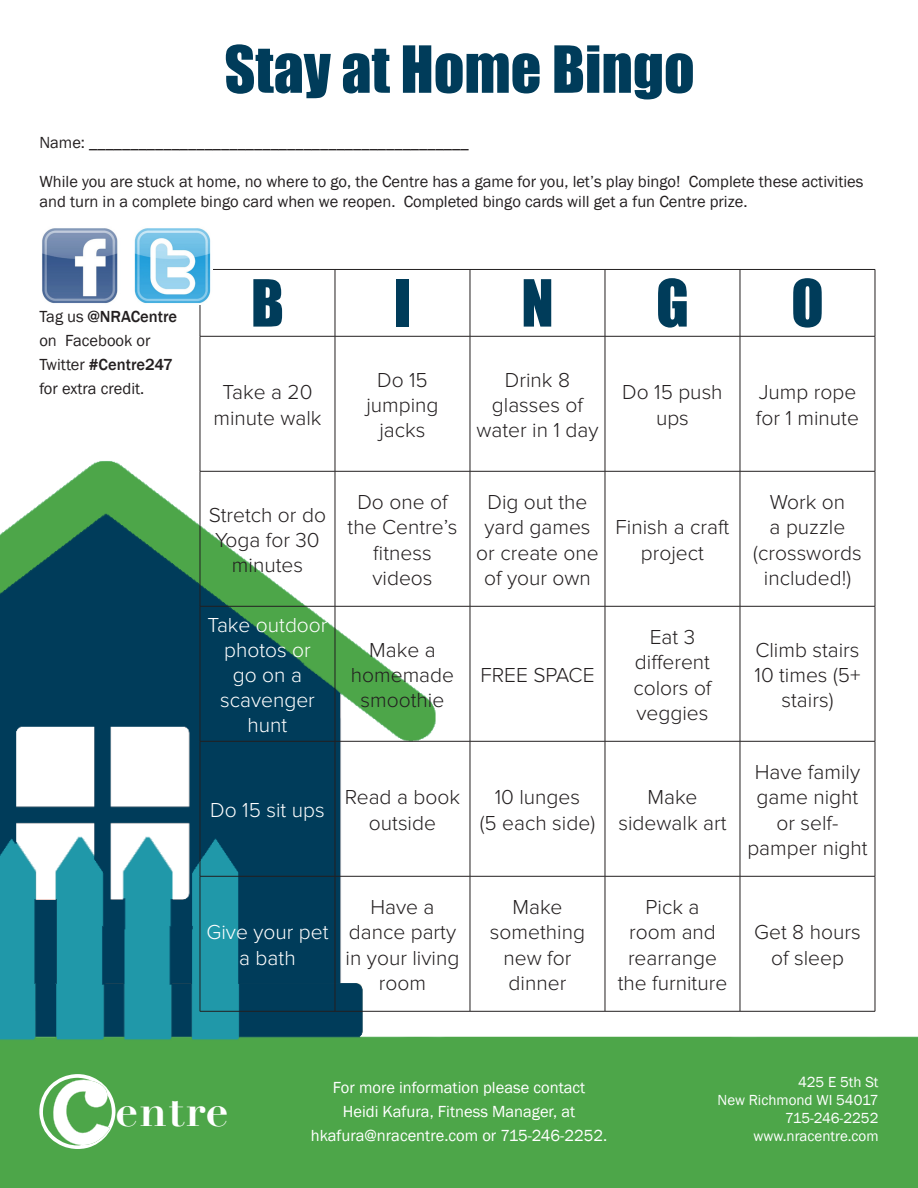
<style>
.page{position:relative;width:918px;height:1188px;background:#fff}
.page>*{position:absolute;margin:0;border:0;box-sizing:border-box;transform-origin:0 0}
.t1{font:60px "Impact";color:#003c5a}
.t2{font:700 45.15px "Didot LT Std";letter-spacing:.015em;color:#fff}
.t3{font:300 21px/25.2px "Proxima Nova";color:#231f20;text-align:center}
.t4{font:300 21px/25.2px "Proxima Nova";color:#fff;text-align:center}
.t5{font:16.5px/24px "Franklin Gothic";color:#231f20}
.Paragraph_Style_No_H{font:16.5px "Franklin Gothic";color:#fff}
.t6{font:15px "Franklin Gothic";color:#fff}
.s1{font-weight:500}
</style>
<div class="page">
<img style="left:1px;top:296px;width:917px;height:892px">
<hr style="left:200px;top:269px;width:135px;height:1px;background:#231f20">
<hr style="left:200px;top:270px;width:1px;height:66px;background:#231f20">
<hr style="left:335px;top:269px;width:135px;height:1px;background:#231f20">
<hr style="left:335px;top:270px;width:1px;height:66px;background:#231f20">
<hr style="left:470px;top:269px;width:135px;height:1px;background:#231f20">
<hr style="left:470px;top:270px;width:1px;height:66px;background:#231f20">
<hr style="left:605px;top:269px;width:135px;height:1px;background:#231f20">
<hr style="left:605px;top:270px;width:1px;height:66px;background:#231f20">
<hr style="left:740px;top:269px;width:135px;height:1px;background:#231f20">
<hr style="left:740px;top:270px;width:1px;height:66px;background:#231f20">
<hr style="left:875px;top:270px;width:1px;height:66px;background:#231f20">
<hr style="left:200px;top:336px;width:135px;height:1px;background:#231f20">
<hr style="left:200px;top:336px;width:1px;height:135px;background:#231f20">
<hr style="left:335px;top:336px;width:135px;height:1px;background:#231f20">
<hr style="left:335px;top:336px;width:1px;height:135px;background:#231f20">
<hr style="left:470px;top:336px;width:135px;height:1px;background:#231f20">
<hr style="left:470px;top:336px;width:1px;height:135px;background:#231f20">
<hr style="left:605px;top:336px;width:135px;height:1px;background:#231f20">
<hr style="left:605px;top:336px;width:1px;height:135px;background:#231f20">
<hr style="left:740px;top:336px;width:135px;height:1px;background:#231f20">
<hr style="left:740px;top:336px;width:1px;height:135px;background:#231f20">
<hr style="left:875px;top:336px;width:1px;height:135px;background:#231f20">
<hr style="left:200px;top:471px;width:135px;height:1px;background:#231f20">
<hr style="left:200px;top:471px;width:1px;height:135px;background:#231f20">
<hr style="left:335px;top:471px;width:135px;height:1px;background:#231f20">
<hr style="left:335px;top:471px;width:1px;height:135px;background:#231f20">
<hr style="left:470px;top:471px;width:135px;height:1px;background:#231f20">
<hr style="left:470px;top:471px;width:1px;height:135px;background:#231f20">
<hr style="left:605px;top:471px;width:135px;height:1px;background:#231f20">
<hr style="left:605px;top:471px;width:1px;height:135px;background:#231f20">
<hr style="left:740px;top:471px;width:135px;height:1px;background:#231f20">
<hr style="left:740px;top:471px;width:1px;height:135px;background:#231f20">
<hr style="left:875px;top:471px;width:1px;height:135px;background:#231f20">
<hr style="left:200px;top:606px;width:135px;height:1px;background:#231f20">
<hr style="left:200px;top:606px;width:1px;height:135px;background:#231f20">
<hr style="left:335px;top:606px;width:135px;height:1px;background:#231f20">
<hr style="left:335px;top:606px;width:1px;height:135px;background:#231f20">
<hr style="left:470px;top:606px;width:135px;height:1px;background:#231f20">
<hr style="left:470px;top:606px;width:1px;height:135px;background:#231f20">
<hr style="left:605px;top:606px;width:135px;height:1px;background:#231f20">
<hr style="left:605px;top:606px;width:1px;height:135px;background:#231f20">
<hr style="left:740px;top:606px;width:135px;height:1px;background:#231f20">
<hr style="left:740px;top:606px;width:1px;height:135px;background:#231f20">
<hr style="left:875px;top:606px;width:1px;height:135px;background:#231f20">
<hr style="left:200px;top:741px;width:135px;height:1px;background:#231f20">
<hr style="left:200px;top:741px;width:1px;height:135px;background:#231f20">
<hr style="left:335px;top:741px;width:135px;height:1px;background:#231f20">
<hr style="left:335px;top:741px;width:1px;height:135px;background:#231f20">
<hr style="left:470px;top:741px;width:135px;height:1px;background:#231f20">
<hr style="left:470px;top:741px;width:1px;height:135px;background:#231f20">
<hr style="left:605px;top:741px;width:135px;height:1px;background:#231f20">
<hr style="left:605px;top:741px;width:1px;height:135px;background:#231f20">
<hr style="left:740px;top:741px;width:135px;height:1px;background:#231f20">
<hr style="left:740px;top:741px;width:1px;height:135px;background:#231f20">
<hr style="left:875px;top:741px;width:1px;height:135px;background:#231f20">
<hr style="left:200px;top:876px;width:135px;height:1px;background:#231f20">
<hr style="left:200px;top:876px;width:1px;height:135px;background:#231f20">
<hr style="left:335px;top:876px;width:135px;height:1px;background:#231f20">
<hr style="left:335px;top:876px;width:1px;height:135px;background:#231f20">
<hr style="left:470px;top:876px;width:135px;height:1px;background:#231f20">
<hr style="left:470px;top:876px;width:1px;height:135px;background:#231f20">
<hr style="left:605px;top:876px;width:135px;height:1px;background:#231f20">
<hr style="left:605px;top:876px;width:1px;height:135px;background:#231f20">
<hr style="left:740px;top:876px;width:135px;height:1px;background:#231f20">
<hr style="left:740px;top:876px;width:1px;height:135px;background:#231f20">
<hr style="left:875px;top:876px;width:1px;height:135px;background:#231f20">
<hr style="left:200px;top:1011px;width:135px;height:1px;background:#231f20">
<hr style="left:335px;top:1011px;width:135px;height:1px;background:#231f20">
<hr style="left:470px;top:1011px;width:135px;height:1px;background:#231f20">
<hr style="left:605px;top:1011px;width:135px;height:1px;background:#231f20">
<hr style="left:740px;top:1011px;width:135px;height:1px;background:#231f20">
<svg style="left:39px;top:1074px;width:76px;height:75px"></svg>
<img style="left:39px;top:228px;width:173px;height:77px">
<p class="t1" style="left:224px;top:23px;width:472px">Stay at Home Bingo</p>
<p class="t5" style="left:39px;top:130px;width:431px">Name: ______________________________________________</p>
<p class="t5" style="left:39px;top:172px;width:826px;line-height:19.8px">While you are stuck at home, no where to go, the Centre has a game for you, let’s play bingo! Complete these activities and turn in a complete bingo card when we reopen. Completed bingo cards will get a fun Centre prize.</p>
<p class="t5" style="left:39px;top:305px;width:139px">Tag us <span class="s1">@NRACentre </span>on Facebook or<br>Twitter <span class="s1">#Centre247 </span>for extra credit.</p>
<p class="t1" style="left:251px;top:257px;width:35px">B</p>
<p class="t1" style="left:394px;top:257px;width:19px">I</p>
<p class="t1" style="left:521px;top:257px;width:34px">N</p>
<p class="t1" style="left:656px;top:257px;width:35px">G</p>
<p class="t1" style="left:791px;top:257px;width:34px">O</p>
<p class="t3" style="left:213px;top:380px;width:110px">Take a 20 minute walk</p>
<p class="t3" style="left:366px;top:368px;width:74px">Do 15 jumping jacks</p>
<p class="t3" style="left:476px;top:368px;width:124px">Drink 8 glasses of water in 1 day</p>
<p class="t3" style="left:622px;top:380px;width:102px">Do 15 push ups</p>
<p class="t3" style="left:756px;top:380px;width:104px;text-align:left">Jump rope for 1 minute</p>
<p class="t3" style="left:209px;top:503px;width:119px">Stretch or do<br>Yoga for 30 minutes</p>
<p class="t4" style="left:207px;top:612px;width:122px">Take outdoor photos or<br>go on a scavenger hunt</p>
<p class="t3" style="left:348px;top:490px;width:111px">Do one of the Centre’s fitness videos</p>
<p class="t3" style="left:476px;top:490px;width:124px">Dig out the yard games or create one of your own</p>
<p class="t3" style="left:351px;top:638px;width:105px">Make a homemade smoothie</p>
<p class="t3" style="left:480px;top:663px;width:116px">FREE SPACE</p>
<p class="t3" style="left:616px;top:515px;width:115px">Finish a craft project</p>
<p class="t3" style="left:633px;top:625px;width:80px">Eat 3 different colors of veggies</p>
<p class="t4" style="left:210px;top:798px;width:116px">Do 15 sit ups</p>
<p class="t3" style="left:345px;top:785px;width:117px">Read a book outside</p>
<p class="t3" style="left:495px;top:785px;width:87px">10 lunges</p>
<p class="t3" style="left:480px;top:810px;width:117px">(5 each side)</p>
<p class="t3" style="left:618px;top:785px;width:109px">Make sidewalk art</p>
<p class="t4" style="left:206px;top:920px;width:123px">Give your pet a bath</p>
<p class="t3" style="left:346px;top:895px;width:115px">Have a dance party in your living room</p>
<p class="t3" style="left:490px;top:895px;width:97px">Make something new for dinner</p>
<p class="t3" style="left:618px;top:895px;width:111px">Pick a<br>room and rearrange the furniture</p>
<p class="t3" style="left:753px;top:490px;width:110px">Work on<br>a puzzle (crosswords included!)</p>
<p class="t3" style="left:755px;top:638px;width:107px">Climb stairs<br>10 times (5+ stairs)</p>
<p class="t3" style="left:747px;top:760px;width:122px">Have family game night or self&shy;pamper night</p>
<p class="t3" style="left:754px;top:920px;width:108px">Get 8 hours of sleep</p>
<p class="t2" style="left:115px;top:1082px;width:114px">entre</p>
<p class="Paragraph_Style_No_H" style="left:333px;top:1077px;width:254px">For more information please contact</p>
<p class="Paragraph_Style_No_H" style="left:343px;top:1101px;width:234px">Heidi Kafura, Fitness Manager, at</p>
<p class="Paragraph_Style_No_H" style="left:311px;top:1125px;width:298px">hkafura@nracentre.com or 715-246-2252.</p>
<p class="t6" style="left:798px;top:1073px;width:82px">425 E 5th St</p>
<p class="t6" style="left:718px;top:1091px;width:162px">New Richmond WI 54017</p>
<p class="t6" style="left:785px;top:1109px;width:95px">715-246-2252</p>
<p class="t6" style="left:753px;top:1127px;width:127px">www.nracentre.com</p>
</div>
